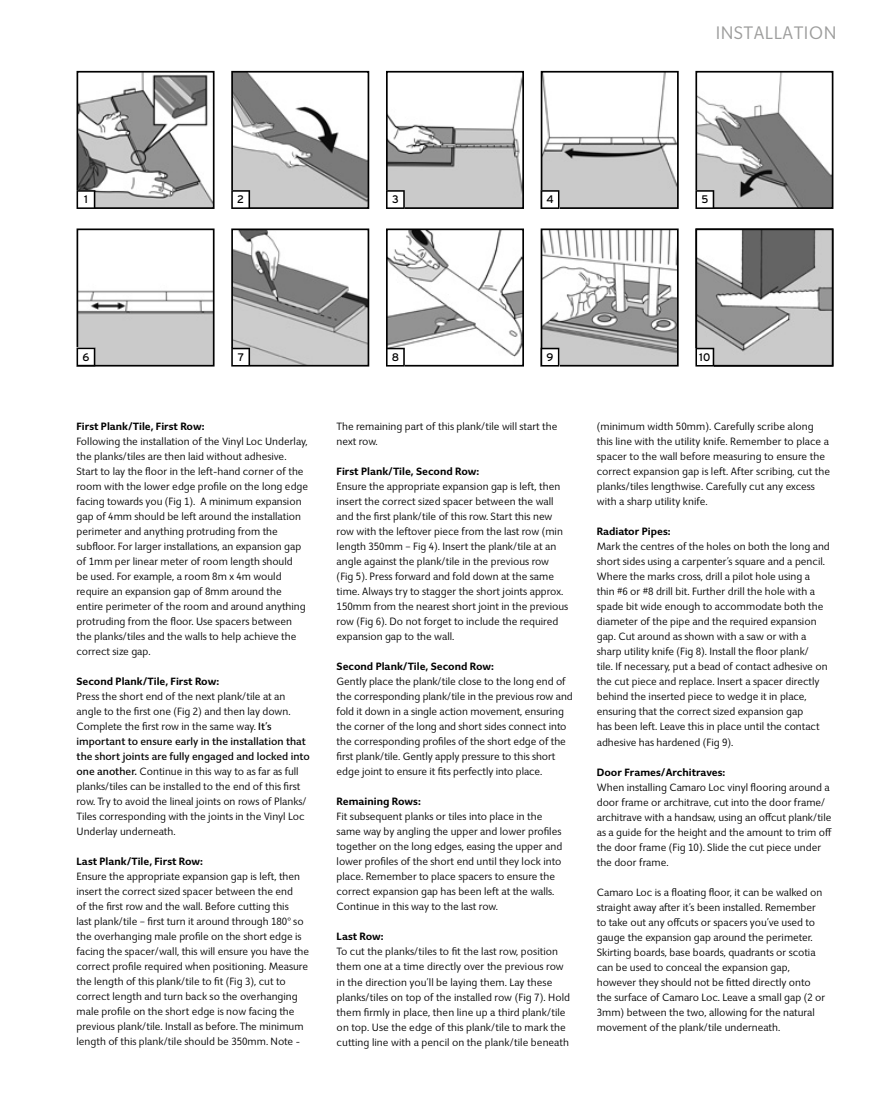
<style>
.page{position:relative;width:893px;height:1106px;background:#fff}
.page>*{position:absolute;margin:0;border:0;box-sizing:border-box;transform-origin:0 0}
.t1{font:18px "Giacomo Two";letter-spacing:.02em;color:#9d9d9c}
.t2{font:10.95px "Interstate";color:#000}
.t3{font:10.5px/15px "Giacomo Two";color:#000}
.t4{font:700 10.5px "Giacomo Two";color:#000}
.s1{font-weight:500}
</style>
<div class="page">
<img style="left:544px;top:74px;width:132px;height:132px">
<div style="left:541px;top:71px;width:138px;height:138px;border:2px solid #000"></div>
<img style="left:698px;top:74px;width:132px;height:132px">
<div style="left:695px;top:71px;width:138px;height:138px;border:2px solid #000"></div>
<img style="left:698px;top:231px;width:132px;height:132px">
<div style="left:695px;top:228px;width:138px;height:138px;border:2px solid #000"></div>
<img style="left:389px;top:231px;width:132px;height:126px">
<div style="left:386px;top:228px;width:138px;height:138px;border:2px solid #000"></div>
<img style="left:389px;top:77px;width:132px;height:129px">
<div style="left:386px;top:71px;width:138px;height:138px;border:2px solid #000"></div>
<img style="left:234px;top:231px;width:132px;height:132px">
<div style="left:231px;top:228px;width:138px;height:138px;border:2px solid #000"></div>
<img style="left:234px;top:74px;width:132px;height:132px">
<div style="left:231px;top:71px;width:138px;height:138px;border:2px solid #000"></div>
<svg style="left:231px;top:190px;width:19px;height:19px"></svg>
<svg style="left:386px;top:190px;width:19px;height:19px"></svg>
<svg style="left:541px;top:190px;width:18px;height:19px"></svg>
<img style="left:80px;top:74px;width:132px;height:132px">
<div style="left:77px;top:71px;width:138px;height:138px;border:2px solid #000"></div>
<svg style="left:77px;top:190px;width:18px;height:19px"></svg>
<svg style="left:695px;top:190px;width:19px;height:19px"></svg>
<img style="left:80px;top:290px;width:132px;height:73px">
<div style="left:77px;top:228px;width:138px;height:138px;border:2px solid #000"></div>
<svg style="left:77px;top:347px;width:18px;height:19px"></svg>
<svg style="left:231px;top:348px;width:19px;height:18px"></svg>
<svg style="left:386px;top:348px;width:19px;height:18px"></svg>
<svg style="left:695px;top:348px;width:19px;height:18px"></svg>
<img style="left:544px;top:231px;width:132px;height:132px">
<div style="left:541px;top:228px;width:138px;height:138px;border:2px solid #000"></div>
<svg style="left:541px;top:348px;width:18px;height:18px"></svg>
<h1 class="t1" style="left:716px;top:22px;width:122px">INSTALLATION</h1>
<p class="t2" style="left:84px;top:193px;width:5px">1</p>
<p class="t2" style="left:237px;top:193px;width:8px">2</p>
<p class="t2" style="left:392px;top:193px;width:8px">3</p>
<p class="t2" style="left:546px;top:193px;width:9px">4</p>
<p class="t2" style="left:701px;top:193px;width:8px">5</p>
<p class="t2" style="left:83px;top:350px;width:8px">6</p>
<p class="t2" style="left:238px;top:351px;width:8px">7</p>
<p class="t2" style="left:392px;top:351px;width:9px">8</p>
<p class="t2" style="left:546px;top:351px;width:8px">9</p>
<p class="t2" style="left:699px;top:351px;width:13px">10</p>
<p class="t4" style="left:77px;top:420px;width:129px">First Plank/Tile, First Row:</p>
<p class="t3" style="left:77px;top:434px;width:233px">Following the installation of the Vinyl Loc Underlay, the planks/tiles are then laid without adhesive.<br>Start to lay the floor in the left-hand corner of the room with the lower edge profile on the long edge facing towards you (Fig 1). A minimum expansion gap of 4mm should be left around the installation perimeter and anything protruding from the subfloor. For larger installations, an expansion gap of 1mm per linear meter of room length should<br>be used. For example, a room 8m x 4m would require an expansion gap of 8mm around the entire perimeter of the room and around anything protruding from the floor. Use spacers between the planks/tiles and the walls to help achieve the correct size gap.</p>
<p class="t4" style="left:77px;top:675px;width:144px">Second Plank/Tile, First Row:</p>
<p class="t3" style="left:77px;top:689px;width:235px">Press the short end of the next plank/tile at an angle to the first one (Fig 2) and then lay down.<br>Complete the first row in the same way. <span class="s1">It’s important to ensure early in the installation that the short joints are fully engaged and locked into one another.</span> Continue in this way to as far as full planks/tiles can be installed to the end of this first row. Try to avoid the lineal joints on rows of Planks/ Tiles corresponding with the joints in the Vinyl Loc Underlay underneath.</p>
<p class="t4" style="left:77px;top:855px;width:128px">Last Plank/Tile, First Row:</p>
<p class="t3" style="left:77px;top:869px;width:234px">Ensure the appropriate expansion gap is left, then insert the correct sized spacer between the end<br>of the first row and the wall. Before cutting this<br>last plank/tile – first turn it around through 180° so the overhanging male profile on the short edge is facing the spacer/wall, this will ensure you have the correct profile required when positioning. Measure the length of this plank/tile to fit (Fig 3), cut to correct length and turn back so the overhanging male profile on the short edge is now facing the previous plank/tile. Install as before. The minimum length of this plank/tile should be 350mm. Note -</p>
<p class="t3" style="left:337px;top:419px;width:222px">The remaining part of this plank/tile will start the next row.</p>
<p class="t4" style="left:337px;top:465px;width:144px">First Plank/Tile, Second Row:</p>
<p class="t3" style="left:337px;top:479px;width:233px">Ensure the appropriate expansion gap is left, then insert the correct sized spacer between the wall and the first plank/tile of this row. Start this new row with the leftover piece from the last row (min length 350mm – Fig 4). Insert the plank/tile at an angle against the plank/tile in the previous row (Fig 5). Press forward and fold down at the same time. Always try to stagger the short joints approx.<br>150mm from the nearest short joint in the previous row (Fig 6). Do not forget to include the required expansion gap to the wall.</p>
<p class="t4" style="left:337px;top:660px;width:159px">Second Plank/Tile, Second Row:</p>
<p class="t3" style="left:337px;top:674px;width:238px">Gently place the plank/tile close to the long end of the corresponding plank/tile in the previous row and fold it down in a single action movement, ensuring the corner of the long and short sides connect into the corresponding profiles of the short edge of the first plank/tile. Gently apply pressure to this short edge joint to ensure it fits perfectly into place.</p>
<p class="t4" style="left:337px;top:795px;width:86px">Remaining Rows:</p>
<p class="t3" style="left:337px;top:809px;width:227px">Fit subsequent planks or tiles into place in the same way by angling the upper and lower profiles together on the long edges, easing the upper and lower profiles of the short end until they lock into place. Remember to place spacers to ensure the correct expansion gap has been left at the walls.<br>Continue in this way to the last row.</p>
<p class="t4" style="left:337px;top:930px;width:49px">Last Row:</p>
<p class="t3" style="left:337px;top:944px;width:235px">To cut the planks/tiles to fit the last row, position them one at a time directly over the previous row in the direction you’ll be laying them. Lay these planks/tiles on top of the installed row (Fig 7). Hold them firmly in place, then line up a third plank/tile on top. Use the edge of this plank/tile to mark the cutting line with a pencil on the plank/tile beneath</p>
<p class="t3" style="left:597px;top:419px;width:235px">(minimum width 50mm). Carefully scribe along this line with the utility knife. Remember to place a spacer to the wall before measuring to ensure the correct expansion gap is left. After scribing, cut the planks/tiles lengthwise. Carefully cut any excess with a sharp utility knife.</p>
<p class="t4" style="left:597px;top:525px;width:75px">Radiator Pipes:</p>
<p class="t3" style="left:597px;top:539px;width:235px">Mark the centres of the holes on both the long and short sides using a carpenter’s square and a pencil.<br>Where the marks cross, drill a pilot hole using a thin #6 or #8 drill bit. Further drill the hole with a spade bit wide enough to accommodate both the diameter of the pipe and the required expansion gap. Cut around as shown with a saw or with a sharp utility knife (Fig 8). Install the floor plank/<br>tile. If necessary, put a bead of contact adhesive on the cut piece and replace. Insert a spacer directly behind the inserted piece to wedge it in place, ensuring that the correct sized expansion gap<br>has been left. Leave this in place until the contact adhesive has hardened (Fig 9).</p>
<p class="t4" style="left:597px;top:765px;width:130px">Door Frames/Architraves:</p>
<p class="t3" style="left:597px;top:779px;width:237px">When installing Camaro Loc vinyl flooring around a door frame or architrave, cut into the door frame/ architrave with a handsaw, using an offcut plank/tile as a guide for the height and the amount to trim off the door frame (Fig 10). Slide the cut piece under the door frame.</p>
<p class="t3" style="left:597px;top:884px;width:230px">Camaro Loc is a floating floor, it can be walked on straight away after it’s been installed. Remember to take out any offcuts or spacers you’ve used to gauge the expansion gap around the perimeter.<br>Skirting boards, base boards, quadrants or scotia can be used to conceal the expansion gap, however they should not be fitted directly onto the surface of Camaro Loc. Leave a small gap (2 or 3mm) between the two, allowing for the natural movement of the plank/tile underneath.</p>
</div>
